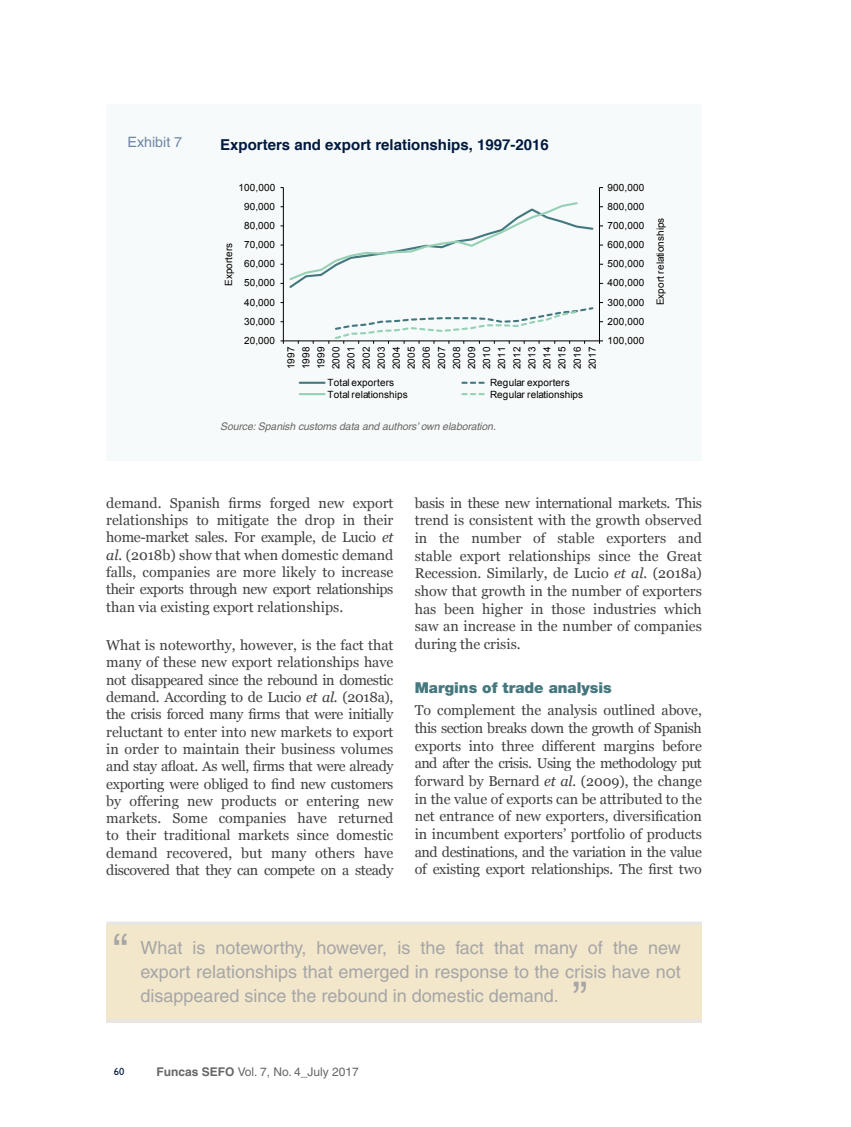
<style>
.page{position:relative;width:851px;height:1127px;background:#fff}
.page>*{position:absolute;margin:0;border:0;box-sizing:border-box;transform-origin:0 0}
.t1{font:45px "Helvetica";color:#a6a6a6}
.t2{font:18px/24px "Helvetica";color:#a6a6a6;text-align:justify}
.t3{font:700 15px "Helvetica";color:#00193e}
.t4{font:900 15px "Helvetica Neue";color:#45777e}
.t5{font:14.25px/17.2px "Georgia";color:#414042;text-align:justify}
.t6{font:14.25px "Helvetica";color:#6d86a5}
.t7{font:12px "Helvetica";color:#666}
.t8{font:italic 10.5px "Helvetica";letter-spacing:-.01em;color:#666}
.t9{font:500 10.5px "Gill Sans MT Std";color:#00193e}
.t10{font:9.9px/15px "Arial";letter-spacing:.015em;color:#000;text-align:justify}
.s1{font-style:italic}
.s2{font-family:"Helvetica CE";font-weight:700}
</style>
<div class="page">
<div style="left:106px;top:104px;width:596px;height:357px;background:#f7fafa"></div>
<hr style="left:599px;top:188px;width:1px;height:153px;background:#000">
<hr style="left:283px;top:188px;width:1px;height:153px;background:#000">
<hr style="left:283px;top:340px;width:316px;height:1px;background:#000">
<svg style="left:280px;top:340px;width:4px;height:4px"></svg>
<svg style="left:280px;top:201px;width:323px;height:89px"></svg>
<svg style="left:328px;top:302px;width:275px;height:42px"></svg>
<hr style="left:299px;top:382px;width:25px;height:2px;background:#44787f">
<svg style="left:462px;top:382px;width:23px;height:2px"></svg>
<hr style="left:299px;top:393px;width:25px;height:2px;background:#97d1b5">
<svg style="left:462px;top:393px;width:23px;height:2px"></svg>
<div style="left:106px;top:924px;width:596px;height:99px;background:#f3e7cb"></div>
<hr style="left:106px;top:921px;width:596px;height:3px;background:#e6e6e6">
<hr style="left:106px;top:1019px;width:596px;height:3px;background:#e6e6e6">
<p class="t6" style="left:127px;top:134px;width:56px">Exhibit 7</p>
<p class="t3" style="left:220px;top:136px;width:330px">Exporters and export relationships, 1997-2016</p>
<p class="t10" style="left:238px;top:180px;width:38px">100,000</p>
<p class="t10" style="left:607px;top:180px;width:38px">900,000</p>
<p class="t10" style="left:244px;top:199px;width:33px">90,000</p>
<p class="t10" style="left:607px;top:199px;width:38px">800,000</p>
<p class="t10" style="left:221px;top:286px;width:45px;rotate:-90deg">Exporters</p>
<p class="t10" style="left:244px;top:218px;width:33px">80,000</p>
<p class="t10" style="left:244px;top:237px;width:33px">70,000</p>
<p class="t10" style="left:244px;top:256px;width:33px">60,000</p>
<p class="t10" style="left:244px;top:275px;width:33px">50,000</p>
<p class="t10" style="left:244px;top:295px;width:33px">40,000</p>
<p class="t10" style="left:607px;top:218px;width:38px">700,000</p>
<p class="t10" style="left:607px;top:237px;width:38px">600,000</p>
<p class="t10" style="left:607px;top:256px;width:38px">500,000</p>
<p class="t10" style="left:607px;top:275px;width:38px">400,000</p>
<p class="t10" style="left:607px;top:295px;width:38px">300,000</p>
<p class="t10" style="left:653px;top:305px;width:89px;rotate:-90deg">Export relationships</p>
<p class="t10" style="left:244px;top:314px;width:33px">30,000</p>
<p class="t10" style="left:607px;top:314px;width:38px">200,000</p>
<p class="t10" style="left:244px;top:333px;width:33px">20,000</p>
<p class="t10" style="left:283px;top:369px;width:24px;rotate:-90deg">1997<br>1998<br>1999<br>2000<br>2001<br>2002<br>2003<br>2004<br>2005<br>2006<br>2007<br>2008<br>2009<br>2010<br>2011<br>2012<br>2013<br>2014<br>2015<br>2016<br>2017</p>
<p class="t10" style="left:607px;top:333px;width:38px">100,000</p>
<p class="t10" style="left:327px;top:375px;width:68px">Total exporters</p>
<p class="t10" style="left:490px;top:375px;width:81px">Regular exporters</p>
<p class="t10" style="left:327px;top:387px;width:82px">Total relationships</p>
<p class="t10" style="left:490px;top:387px;width:94px">Regular relationships</p>
<p class="t8" style="left:220px;top:420px;width:277px">Source: Spanish customs data and authors’ own elaboration.</p>
<p class="t5" style="left:106px;top:494px;width:289px">demand. Spanish firms forged new export relationships to mitigate the drop in their home-market sales. For example, de Lucio <span class="s1">et al.</span> (2018b) show that when domestic demand falls, companies are more likely to increase their exports through new export relationships than via existing export relationships.</p>
<p class="t5" style="left:106px;top:637px;width:289px">What is noteworthy, however, is the fact that many of these new export relationships have not disappeared since the rebound in domestic demand. According to de Lucio <span class="s1">et al.</span> (2018a), the crisis forced many firms that were initially reluctant to enter into new markets to export in order to maintain their business volumes and stay afloat. As well, firms that were already exporting were obliged to find new customers by offering new products or entering new markets. Some companies have returned to their traditional markets since domestic demand recovered, but many others have discovered that they can compete on a steady</p>
<p class="t5" style="left:414px;top:494px;width:289px;line-height:17.7px">basis in these new international markets. This trend is consistent with the growth observed in the number of stable exporters and stable export relationships since the Great Recession. Similarly, de Lucio <span class="s1">et al.</span> (2018a) show that growth in the number of exporters has been higher in those industries which saw an increase in the number of companies during the crisis.</p>
<p class="t4" style="left:414px;top:679px;width:198px">Margins of trade analysis</p>
<p class="t5" style="left:414px;top:702px;width:288px;line-height:17.7px">To complement the analysis outlined above, this section breaks down the growth of Spanish exports into three different margins before and after the crisis. Using the methodology put forward by Bernard <span class="s1">et al.</span> (2009), the change in the value of exports can be attributed to the net entrance of new exporters, diversification in incumbent exporters’ portfolio of products and destinations, and the variation in the value of existing export relationships. The first two</p>
<h1 class="t1" style="left:113px;top:924px;width:16px">“</h1>
<p class="t2" style="left:140px;top:936px;width:541px">What is noteworthy, however, is the fact that many of the new export relationships that emerged in response to the crisis have not disappeared since the rebound in domestic demand.</p>
<h1 class="t1" style="left:572px;top:972px;width:16px">”</h1>
<p class="t9" style="left:114px;top:1065px;width:12px">60</p>
<p class="t7" style="left:156px;top:1064px;width:204px"><span class="s2">Funcas SEFO</span> Vol. 7, No. 4_July 2017</p>
</div>
